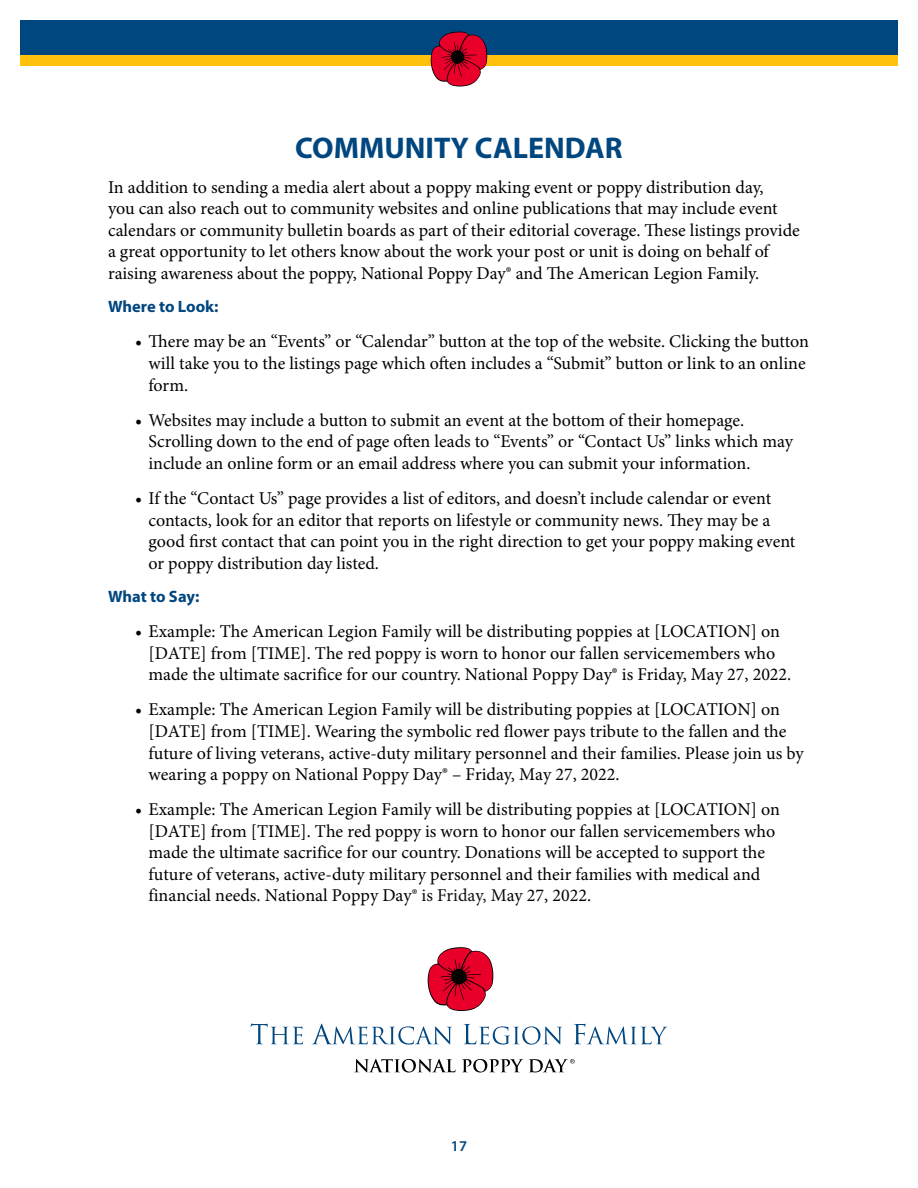
<style>
.page{position:relative;width:918px;height:1188px;background:#fff}
.page>*{position:absolute;margin:0;border:0;box-sizing:border-box;transform-origin:0 0}
.t1{font:700 30px "Myriad Pro";color:#00467f}
.t2{font:18px/21.6px "Minion Pro";color:#000}
.t3{font:700 16.5px "Myriad Pro";letter-spacing:-.005em;color:#00467f}
.t4{font:600 15px "Myriad Pro";color:#00467f}
</style>
<div class="page">
<div style="left:20px;top:20px;width:878px;height:35px;background:#00467f"></div>
<div style="left:20px;top:55px;width:878px;height:11px;background:#ffc10e"></div>
<svg style="left:431px;top:32px;width:56px;height:54px"></svg>
<svg style="left:251px;top:1024px;width:52px;height:20px"></svg>
<svg style="left:312px;top:1024px;width:140px;height:21px"></svg>
<svg style="left:464px;top:1024px;width:98px;height:21px"></svg>
<svg style="left:574px;top:1024px;width:93px;height:20px"></svg>
<svg style="left:354px;top:1059px;width:102px;height:14px"></svg>
<svg style="left:462px;top:1059px;width:61px;height:14px"></svg>
<svg style="left:529px;top:1059px;width:46px;height:13px"></svg>
<svg style="left:428px;top:947px;width:66px;height:64px"></svg>
<h1 class="t1" style="left:295px;top:131px;width:329px">COMMUNITY CALENDAR</h1>
<p class="t2" style="left:108px;top:176px;width:693px">In addition to sending a media alert about a poppy making event or poppy distribution day,<br>you can also reach out to community websites and online publications that may include event calendars or community bulletin boards as part of their editorial coverage. These listings provide a great opportunity to let others know about the work your post or unit is doing on behalf of raising awareness about the poppy, National Poppy Day® and The American Legion Family.</p>
<p class="t3" style="left:108px;top:297px;width:112px">Where to Look:</p>
<p class="t2" style="left:148px;top:331px;width:662px;text-indent:-14px">• There may be an “Events” or “Calendar” button at the top of the website. Clicking the button will take you to the listings page which often includes a “Submit” button or link to an online form.</p>
<p class="t2" style="left:148px;top:409px;width:646px;text-indent:-14px">• Websites may include a button to submit an event at the bottom of their homepage.<br>Scrolling down to the end of page often leads to “Events” or “Contact Us” links which may include an online form or an email address where you can submit your information.</p>
<p class="t2" style="left:148px;top:488px;width:648px;text-indent:-14px">• If the “Contact Us” page provides a list of editors, and doesn’t include calendar or event contacts, look for an editor that reports on lifestyle or community news. They may be a good first contact that can point you in the right direction to get your poppy making event or poppy distribution day listed.</p>
<p class="t3" style="left:108px;top:587px;width:93px">What to Say:</p>
<p class="t2" style="left:148px;top:621px;width:644px;text-indent:-14px">• Example: The American Legion Family will be distributing poppies at [LOCATION] on [DATE] from [TIME]. The red poppy is worn to honor our fallen servicemembers who made the ultimate sacrifice for our country. National Poppy Day® is Friday, May 27, 2022.</p>
<p class="t2" style="left:148px;top:699px;width:657px;text-indent:-14px">• Example: The American Legion Family will be distributing poppies at [LOCATION] on [DATE] from [TIME]. Wearing the symbolic red flower pays tribute to the fallen and the future of living veterans, active-duty military personnel and their families. Please join us by wearing a poppy on National Poppy Day® – Friday, May 27, 2022.</p>
<p class="t2" style="left:148px;top:799px;width:633px;text-indent:-14px">• Example: The American Legion Family will be distributing poppies at [LOCATION] on [DATE] from [TIME]. The red poppy is worn to honor our fallen servicemembers who made the ultimate sacrifice for our country. Donations will be accepted to support the future of veterans, active-duty military personnel and their families with medical and financial needs. National Poppy Day® is Friday, May 27, 2022.</p>
<p class="t4" style="left:451px;top:1138px;width:18px">17</p>
</div>
